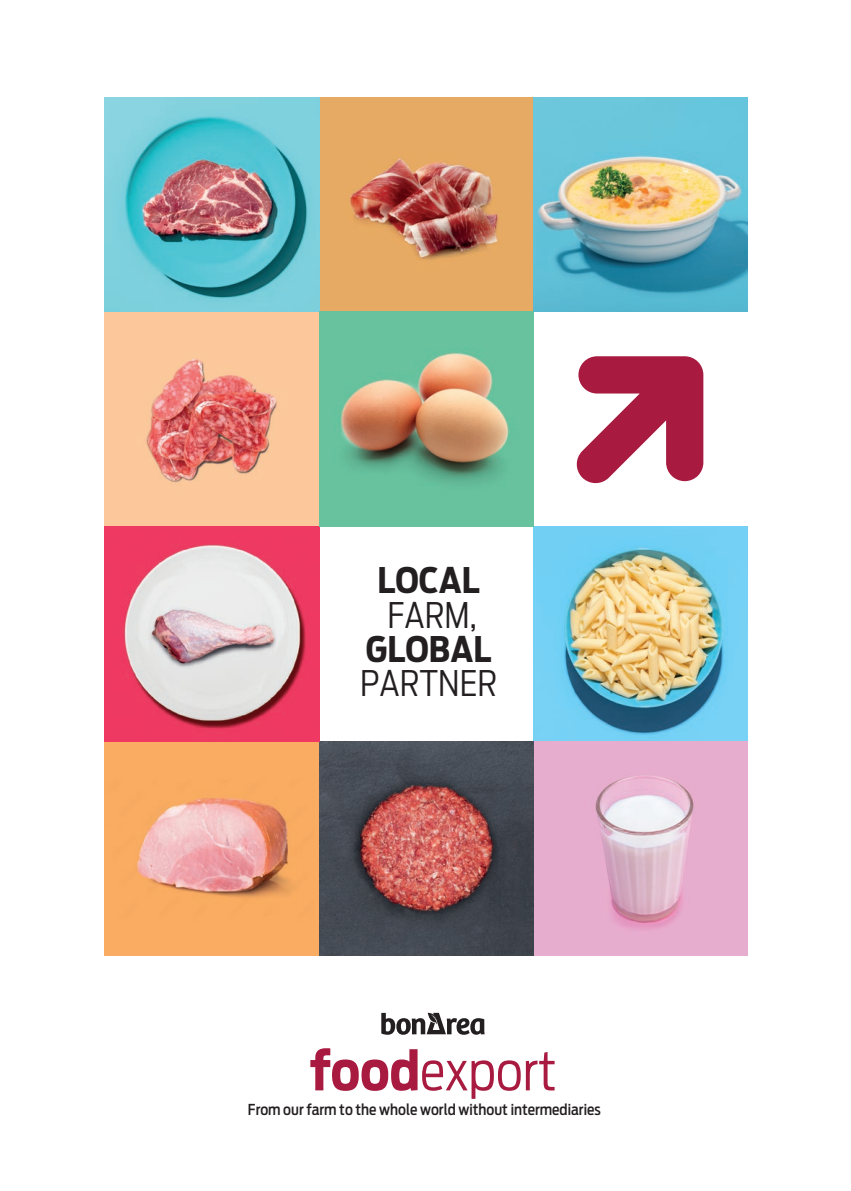
<style>
.page{position:relative;width:851px;height:1191px;background:#fff}
.page>*{position:absolute;margin:0;border:0;box-sizing:border-box;transform-origin:0 0}
.t1{font:300 53.55px "Ford Antenna Cond";color:#a81a3f}
.t2{font:300 35.1px "Ford Antenna Cond";color:#231f20}
.t3{font:700 35.1px/68.2px "Ford Antenna Cond";color:#231f20;text-align:center}
.t4{font:500 15px "Ford Antenna Cond";color:#231f20}
.s1{font-weight:700}
</style>
<div class="page">
<img style="left:319px;top:97px;width:428px;height:215px">
<img style="left:533px;top:526px;width:214px;height:429px">
<img style="left:105px;top:97px;width:214px;height:644px">
<img style="left:105px;top:741px;width:428px;height:214px">
<svg style="left:381px;top:1012px;width:103px;height:22px"></svg>
<svg style="left:576px;top:356px;width:127px;height:128px"></svg>
<img style="left:319px;top:312px;width:214px;height:214px">
<h2 class="t3" style="left:366px;top:542px;width:127px">LOCAL<br>GLOBAL</h2>
<h2 class="t2" style="left:360px;top:653px;width:138px">PARTNER</h2>
<h2 class="t2" style="left:387px;top:585px;width:91px">FARM,</h2>
<h1 class="t1" style="left:310px;top:1025px;width:248px"><span class="s1">food</span>export</h1>
<p class="t4" style="left:248px;top:1096px;width:354px">From our farm to the whole world without intermediaries</p>
</div>
